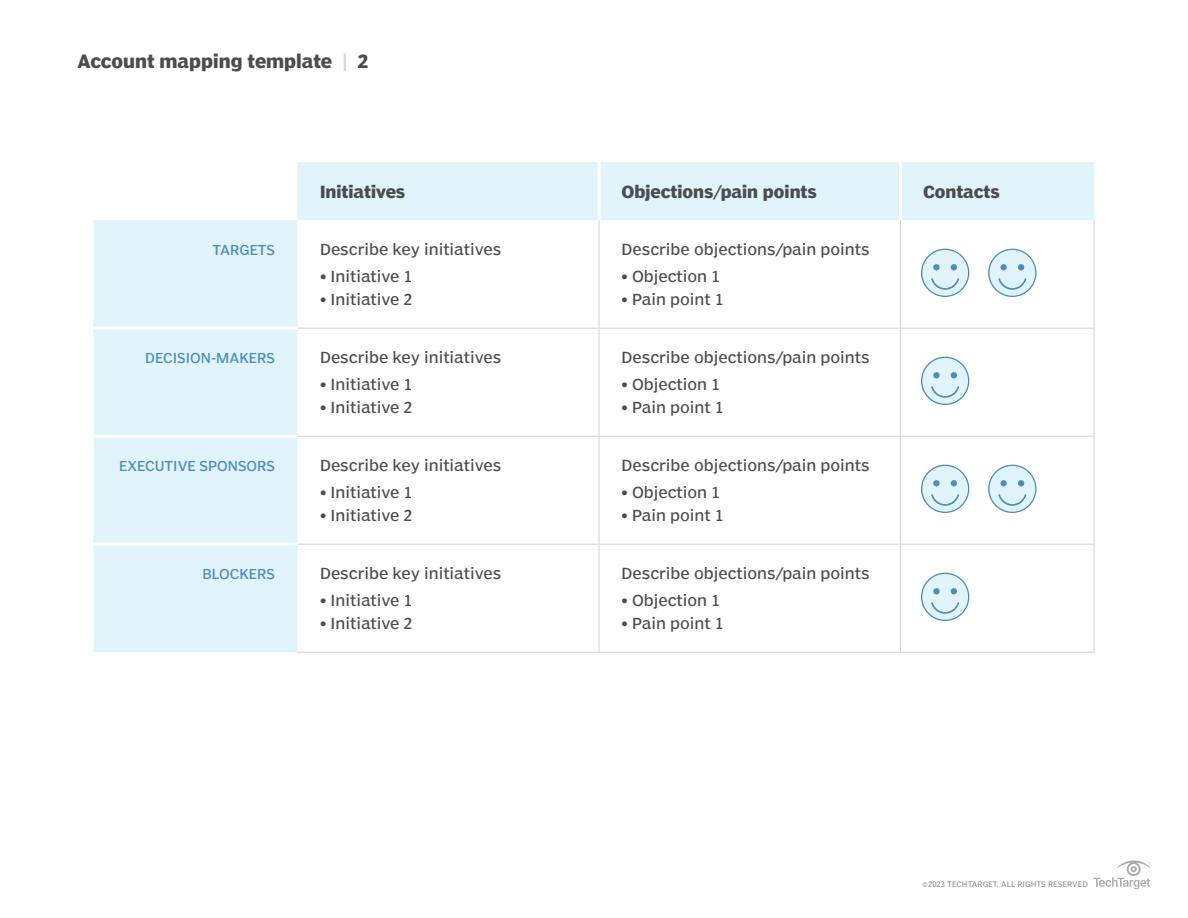
<style>
.page{position:relative;width:1188px;height:918px;background:#fff}
.page>*{position:absolute;margin:0;border:0;box-sizing:border-box;transform-origin:0 0}
.t1{font:700 18px "Poynter Agate One";color:#4b4c4d}
.t2{font:700 16.5px "Poynter Agate One";color:#4b4c4d}
.t3{font:15px "Poynter Agate One";color:#4b4c4d}
.t4{font:13.5px "Poynter Agate One";color:#4d8db9}
.data_heads{font:7.5px "Poynter Agate One";color:#939598}
.s1{color:#d1d2d4}
</style>
<div class="page">
<svg style="left:94px;top:162px;width:1000px;height:490px"></svg>
<hr style="left:599px;top:220px;width:1px;height:108px;background:#d1d2d4">
<hr style="left:900px;top:220px;width:1px;height:108px;background:#d1d2d4">
<hr style="left:1094px;top:220px;width:1px;height:108px;background:#d1d2d4">
<hr style="left:298px;top:328px;width:301px;height:1px;background:#d1d2d4">
<hr style="left:599px;top:328px;width:302px;height:1px;background:#d1d2d4">
<hr style="left:599px;top:329px;width:1px;height:107px;background:#d1d2d4">
<hr style="left:901px;top:328px;width:193px;height:1px;background:#d1d2d4">
<hr style="left:900px;top:329px;width:1px;height:107px;background:#d1d2d4">
<hr style="left:1094px;top:329px;width:1px;height:107px;background:#d1d2d4">
<hr style="left:298px;top:436px;width:301px;height:1px;background:#d1d2d4">
<hr style="left:599px;top:436px;width:302px;height:1px;background:#d1d2d4">
<hr style="left:599px;top:437px;width:1px;height:107px;background:#d1d2d4">
<hr style="left:901px;top:436px;width:193px;height:1px;background:#d1d2d4">
<hr style="left:900px;top:437px;width:1px;height:107px;background:#d1d2d4">
<hr style="left:1094px;top:437px;width:1px;height:107px;background:#d1d2d4">
<hr style="left:298px;top:544px;width:301px;height:1px;background:#d1d2d4">
<hr style="left:599px;top:544px;width:302px;height:1px;background:#d1d2d4">
<hr style="left:599px;top:545px;width:1px;height:107px;background:#d1d2d4">
<hr style="left:901px;top:544px;width:193px;height:1px;background:#d1d2d4">
<hr style="left:900px;top:545px;width:1px;height:107px;background:#d1d2d4">
<hr style="left:1094px;top:545px;width:1px;height:107px;background:#d1d2d4">
<hr style="left:298px;top:652px;width:301px;height:1px;background:#d1d2d4">
<hr style="left:599px;top:652px;width:302px;height:1px;background:#d1d2d4">
<hr style="left:901px;top:652px;width:193px;height:1px;background:#d1d2d4">
<hr style="left:94px;top:327px;width:204px;height:3px;background:#fff">
<hr style="left:94px;top:435px;width:204px;height:3px;background:#fff">
<hr style="left:94px;top:543px;width:204px;height:3px;background:#fff">
<hr style="left:598px;top:162px;width:3px;height:58px;background:#fff">
<hr style="left:899px;top:162px;width:3px;height:58px;background:#fff">
<svg style="left:921px;top:249px;width:48px;height:48px"></svg>
<svg style="left:921px;top:357px;width:48px;height:48px"></svg>
<svg style="left:921px;top:465px;width:48px;height:48px"></svg>
<svg style="left:921px;top:573px;width:48px;height:48px"></svg>
<svg style="left:988px;top:249px;width:49px;height:48px"></svg>
<svg style="left:988px;top:465px;width:49px;height:48px"></svg>
<svg style="left:1093px;top:860px;width:57px;height:29px"></svg>
<p class="t1" style="left:77px;top:51px;width:292px">Account mapping template <span class="s1">|</span> 2</p>
<p class="t2" style="left:320px;top:182px;width:87px">Initiatives</p>
<p class="t2" style="left:622px;top:182px;width:197px">Objections/pain points</p>
<p class="t2" style="left:923px;top:182px;width:78px">Contacts</p>
<p class="t4" style="left:213px;top:242px;width:64px">TARGETS</p>
<p class="t3" style="left:320px;top:241px;width:183px">Describe key initiatives</p>
<p class="t3" style="left:320px;top:268px;width:94px">• Initiative 1</p>
<p class="t3" style="left:320px;top:291px;width:94px">• Initiative 2</p>
<p class="t4" style="left:145px;top:350px;width:131px">DECISION-MAKERS</p>
<p class="t3" style="left:320px;top:349px;width:183px">Describe key initiatives</p>
<p class="t3" style="left:320px;top:376px;width:94px">• Initiative 1</p>
<p class="t3" style="left:320px;top:399px;width:94px">• Initiative 2</p>
<p class="t4" style="left:119px;top:458px;width:157px">EXECUTIVE SPONSORS</p>
<p class="t3" style="left:320px;top:457px;width:183px">Describe key initiatives</p>
<p class="t3" style="left:320px;top:484px;width:94px">• Initiative 1</p>
<p class="t3" style="left:320px;top:507px;width:94px">• Initiative 2</p>
<p class="t4" style="left:203px;top:566px;width:74px">BLOCKERS</p>
<p class="t3" style="left:320px;top:565px;width:183px">Describe key initiatives</p>
<p class="t3" style="left:320px;top:592px;width:94px">• Initiative 1</p>
<p class="t3" style="left:320px;top:615px;width:94px">• Initiative 2</p>
<p class="t3" style="left:622px;top:241px;width:250px">Describe objections/pain points</p>
<p class="t3" style="left:622px;top:268px;width:100px">• Objection 1</p>
<p class="t3" style="left:622px;top:291px;width:103px">• Pain point 1</p>
<p class="t3" style="left:622px;top:349px;width:250px">Describe objections/pain points</p>
<p class="t3" style="left:622px;top:376px;width:100px">• Objection 1</p>
<p class="t3" style="left:622px;top:399px;width:103px">• Pain point 1</p>
<p class="t3" style="left:622px;top:457px;width:250px">Describe objections/pain points</p>
<p class="t3" style="left:622px;top:484px;width:100px">• Objection 1</p>
<p class="t3" style="left:622px;top:507px;width:103px">• Pain point 1</p>
<p class="t3" style="left:622px;top:565px;width:250px">Describe objections/pain points</p>
<p class="t3" style="left:622px;top:592px;width:100px">• Objection 1</p>
<p class="t3" style="left:622px;top:615px;width:103px">• Pain point 1</p>
<p class="data_heads" style="left:922px;top:879px;width:167px">©2023 TECHTARGET. ALL RIGHTS RESERVED</p>
</div>
